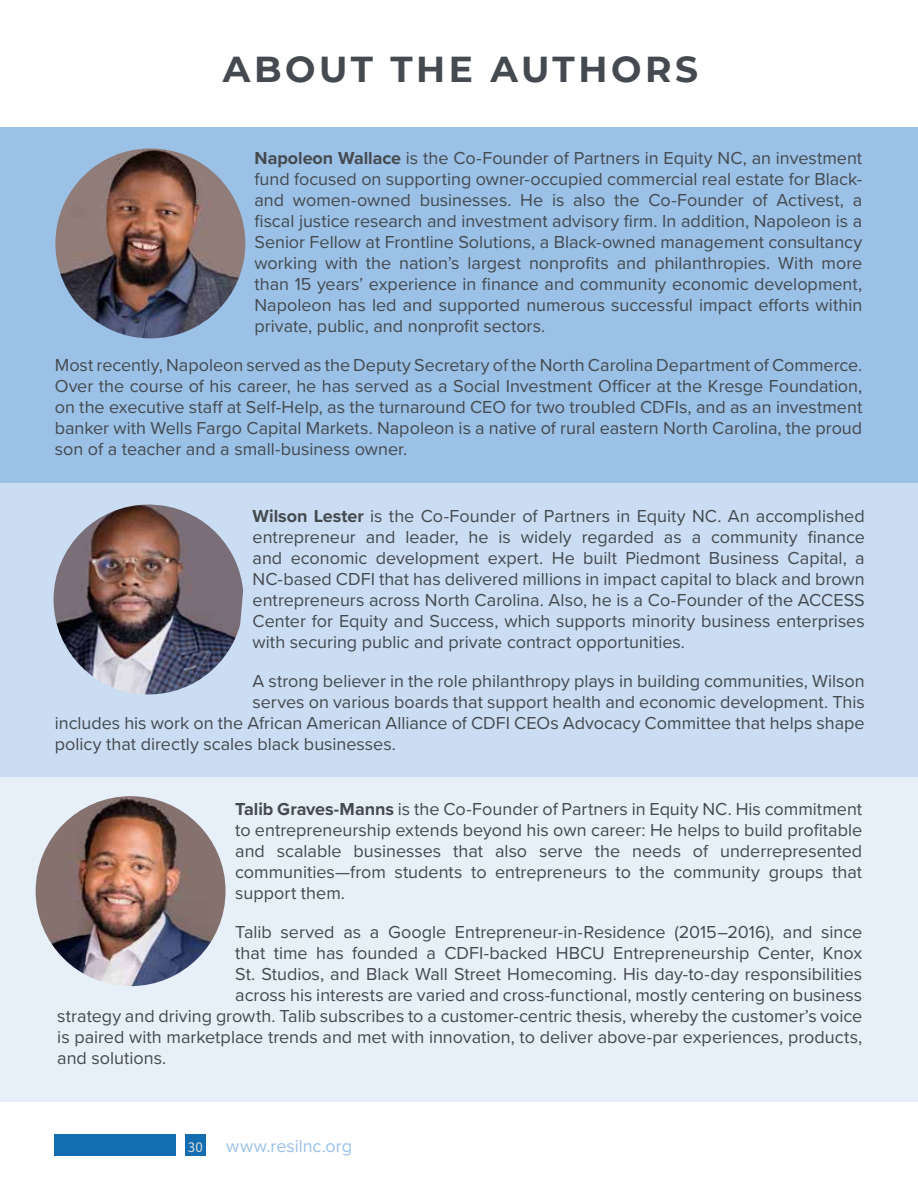
<style>
.page{position:relative;width:918px;height:1188px;background:#fff}
.page>*{position:absolute;margin:0;border:0;box-sizing:border-box;transform-origin:0 0}
.t1{font:700 36px "Montserrat";letter-spacing:.1em;color:#444a4f}
.t2{font:18px/21px "Proxima Nova";color:#444a4f;text-align:justify}
.t3{font:18px "Proxima Nova";letter-spacing:-.005em;color:#9bc1e7}
.t4{font:15px "Source Sans Pro";color:#dedddd}
.s1{font-weight:700}
</style>
<div class="page">
<div style="left:0;top:483px;width:918px;height:294px;background:#cbddf2"></div>
<div style="left:0;top:128px;width:918px;height:355px;background:#9bc1e7"></div>
<div style="left:0;top:777px;width:918px;height:324px;background:#e7f0f9"></div>
<img style="left:55px;top:148px;width:190px;height:190px;border-radius:95px">
<img style="left:54px;top:505px;width:189px;height:189px">
<img style="left:36px;top:796px;width:190px;height:190px;border-radius:95px">
<div style="left:185px;top:1134px;width:21px;height:21px;background:#136db0"></div>
<div style="left:54px;top:1134px;width:122px;height:21px;background:#136db0"></div>
<h1 class="t1" style="left:223px;top:43px;width:477px">ABOUT THE AUTHORS</h1>
<p class="t2" style="left:254px;top:147px;width:609px"><span class="s1">Napoleon Wallace</span> is the Co-Founder of Partners in Equity NC, an investment fund focused on supporting owner-occupied commercial real estate for Black&shy;and women-owned businesses. He is also the Co-Founder of Activest, a fiscal justice research and investment advisory firm. In addition, Napoleon is a Senior Fellow at Frontline Solutions, a Black-owned management consultancy working with the nation’s largest nonprofits and philanthropies. With more than 15 years’ experience in finance and community economic development, Napoleon has led and supported numerous successful impact efforts within private, public, and nonprofit sectors.</p>
<p class="t2" style="left:55px;top:354px;width:809px">Most recently, Napoleon served as the Deputy Secretary of the North Carolina Department of Commerce.<br>Over the course of his career, he has served as a Social Investment Officer at the Kresge Foundation, on the executive staff at Self-Help, as the turnaround CEO for two troubled CDFIs, and as an investment banker with Wells Fargo Capital Markets. Napoleon is a native of rural eastern North Carolina, the proud son of a teacher and a small-business owner.</p>
<p class="t2" style="left:253px;top:505px;width:614px"><span class="s1">Wilson Lester</span> is the Co-Founder of Partners in Equity NC. An accomplished entrepreneur and leader, he is widely regarded as a community finance and economic development expert. He built Piedmont Business Capital, a NC-based CDFI that has delivered millions in impact capital to black and brown entrepreneurs across North Carolina. Also, he is a Co-Founder of the ACCESS Center for Equity and Success, which supports minority business enterprises with securing public and private contract opportunities.</p>
<p class="t2" style="left:253px;top:670px;width:614px">A strong believer in the role philanthropy plays in building communities, Wilson</p>
<p class="t2" style="left:253px;top:691px;width:614px">serves on various boards that support health and economic development. This</p>
<p class="t2" style="left:55px;top:712px;width:811px">includes his work on the African American Alliance of CDFI CEOs Advocacy Committee that helps shape</p>
<p class="t2" style="left:55px;top:733px;width:343px">policy that directly scales black businesses.</p>
<p class="t2" style="left:235px;top:798px;width:629px"><span class="s1">Talib Graves-Manns</span> is the Co-Founder of Partners in Equity NC. His commitment to entrepreneurship extends beyond his own career: He helps to build profitable and scalable businesses that also serve the needs of underrepresented communities—from students to entrepreneurs to the community groups that support them.</p>
<p class="t2" style="left:235px;top:921px;width:629px">Talib served as a Google Entrepreneur-in-Residence (2015–2016), and since</p>
<p class="t2" style="left:235px;top:942px;width:628px">that time has founded a CDFI-backed HBCU Entrepreneurship Center, Knox</p>
<p class="t2" style="left:235px;top:963px;width:629px">St. Studios, and Black Wall Street Homecoming. His day-to-day responsibilities</p>
<p class="t2" style="left:235px;top:984px;width:629px">across his interests are varied and cross-functional, mostly centering on business</p>
<p class="t2" style="left:57px;top:1005px;width:807px">strategy and driving growth. Talib subscribes to a customer-centric thesis, whereby the customer’s voice</p>
<p class="t2" style="left:57px;top:1026px;width:807px">is paired with marketplace trends and met with innovation, to deliver above-par experiences, products,</p>
<p class="t2" style="left:57px;top:1047px;width:111px">and solutions.</p>
<p class="t4" style="left:188px;top:1137px;width:17px">30</p>
<p class="t3" style="left:226px;top:1132px;width:127px">www.resilnc.org</p>
</div>
